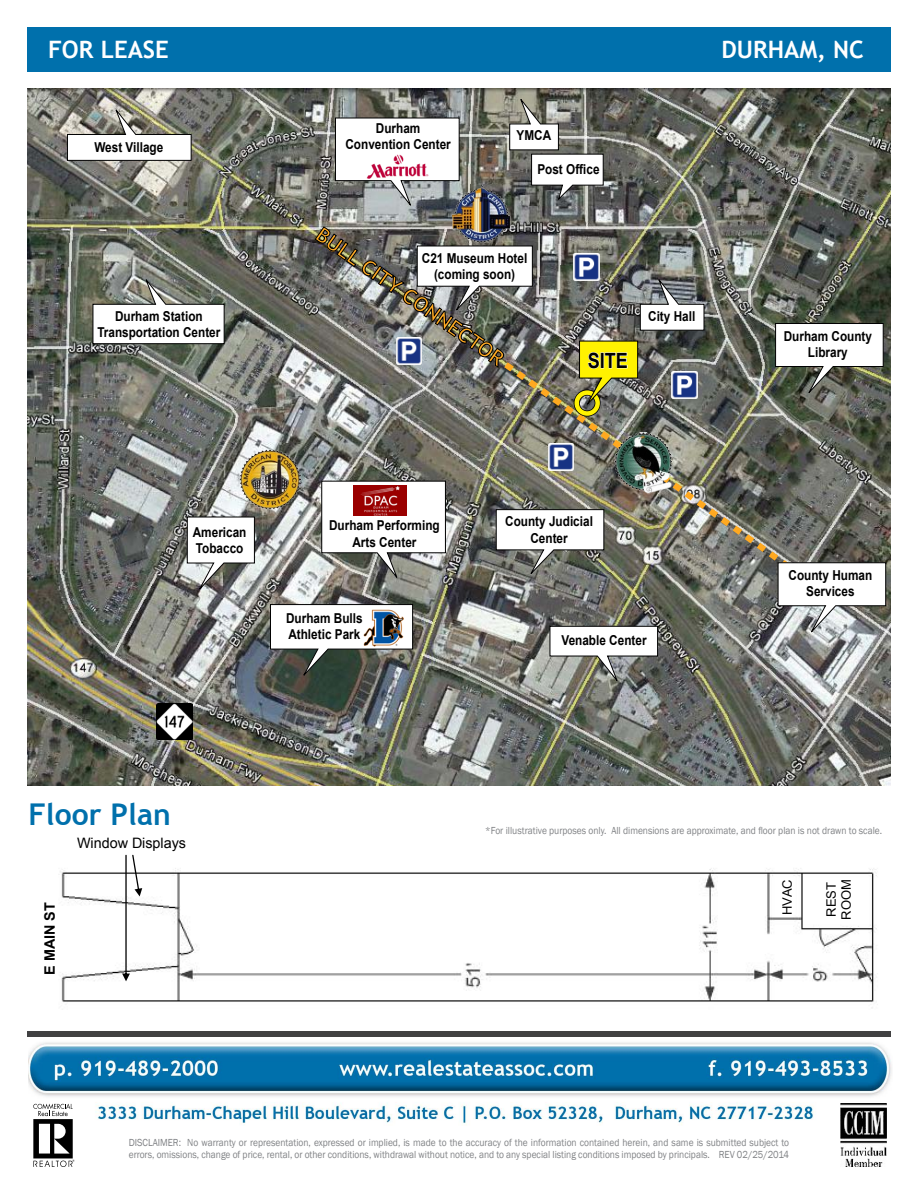
<style>
.page{position:relative;width:918px;height:1188px;background:#fff}
.page>*{position:absolute;margin:0;border:0;box-sizing:border-box;transform-origin:0 0}
.t1{font:700 30px "Trebuchet MS";color:#0070ac}
.t2{font:700 24px "Trebuchet MS";color:#fff}
.t3{font:700 21px "Arial";color:#000;scale:.86 1}
.t4{font:700 20.85px "Trebuchet MS";color:#ffa920}
.t5{font:14.4px "Arial";color:#000}
.t6{font:700 14.4px "Arial";color:#000}
.t7{font:700 13.65px/16.4px "Arial";color:#000;text-align:center;scale:.86 1}
.t8{font:12.9px/15px "Arial";color:#000}
.t9{font:10.5px/12px "Franklin Gothic";color:#808285;scale:.9 1}
</style>
<div class="page">
<img style="left:27px;top:89px;width:864px;height:697px">
<img style="left:28px;top:1042px;width:864px;height:93px">
<img style="left:841px;top:1104px;width:46px;height:62px">
<svg style="left:33px;top:1104px;width:41px;height:63px"></svg>
<div style="left:27px;top:1031px;width:864px;height:6px;background:#414142"></div>
<div style="left:27px;top:27px;width:864px;height:45px;background:#0070ac"></div>
<img style="left:498px;top:356px;width:323px;height:236px">
<svg style="left:270px;top:604px;width:143px;height:76px"></svg>
<svg style="left:321px;top:480px;width:125px;height:102px"></svg>
<svg style="left:549px;top:625px;width:109px;height:60px"></svg>
<svg style="left:186px;top:516px;width:69px;height:78px"></svg>
<svg style="left:777px;top:562px;width:110px;height:75px"></svg>
<svg style="left:495px;top:509px;width:110px;height:69px"></svg>
<svg style="left:639px;top:275px;width:66px;height:56px"></svg>
<div style="left:574px;top:390px;width:27px;height:27px;border:6px solid #000;border-radius:50%"></div>
<div style="left:574px;top:390px;width:26px;height:26px;border:4px solid #fff200;border-radius:50%"></div>
<img style="left:315px;top:226px;width:218px;height:142px">
<svg style="left:92px;top:275px;width:133px;height:69px"></svg>
<svg style="left:67px;top:105px;width:125px;height:56px"></svg>
<svg style="left:335px;top:117px;width:125px;height:93px"></svg>
<img style="left:240px;top:445px;width:60px;height:65px">
<img style="left:450px;top:186px;width:62px;height:59px">
<img style="left:610px;top:432px;width:69px;height:62px">
<img style="left:354px;top:485px;width:53px;height:30px">
<img style="left:364px;top:610px;width:40px;height:36px">
<img style="left:157px;top:703px;width:36px;height:36px">
<img style="left:60px;top:854px;width:817px;height:154px">
<svg style="left:122px;top:855px;width:20px;height:126px"></svg>
<img style="left:367px;top:153px;width:61px;height:25px">
<svg style="left:775px;top:323px;width:109px;height:75px"></svg>
<svg style="left:579px;top:340px;width:59px;height:69px;background:#bcb63c"></svg>
<img style="left:396px;top:337px;width:26px;height:27px">
<img style="left:548px;top:443px;width:26px;height:28px">
<img style="left:574px;top:254px;width:25px;height:27px">
<img style="left:672px;top:371px;width:25px;height:28px">
<svg style="left:509px;top:95px;width:95px;height:107px"></svg>
<h2 class="t2" style="left:48px;top:34px;width:122px">FOR LEASE</h2>
<h2 class="t2" style="left:721px;top:35px;width:144px">DURHAM, NC</h2>
<h3 class="t7" style="left:94px;top:140px;width:82px">West Village</h3>
<h3 class="t7" style="left:97px;top:308px;width:145px">Durham Station<br>Transportation Center</h3>
<h3 class="t7" style="left:345px;top:120px;width:124px">Durham<br>Convention Center</h3>
<h3 class="t7" style="left:517px;top:128px;width:42px">YMCA</h3>
<h3 class="t7" style="left:537px;top:162px;width:74px">Post Office</h3>
<h3 class="t4" style="left:326px;top:222px;width:226px;rotate:35deg">BULL CITY CONNECTOR</h3>
<h3 class="t7" style="left:422px;top:250px;width:124px">C21 Museum Hotel (coming soon)</h3>
<h3 class="t3" style="left:588px;top:347px;width:48px">SITE</h3>
<h3 class="t7" style="left:648px;top:308px;width:56px">City Hall</h3>
<h3 class="t7" style="left:193px;top:524px;width:64px;text-align:left">American<br>Tobacco</h3>
<h3 class="t7" style="left:329px;top:518px;width:130px">Durham Performing<br>Arts Center</h3>
<h3 class="t7" style="left:286px;top:611px;width:91px;text-align:left">Durham Bulls<br>Athletic Park</h3>
<h3 class="t7" style="left:505px;top:514px;width:104px">County Judicial<br>Center</h3>
<h3 class="t7" style="left:561px;top:632px;width:100px">Venable Center</h3>
<h3 class="t7" style="left:784px;top:328px;width:104px">Durham County<br>Library</h3>
<h3 class="t7" style="left:789px;top:567px;width:99px">County Human<br>Services</h3>
<h1 class="t1" style="left:28px;top:795px;width:144px">Floor Plan</h1>
<h3 class="t6" style="left:40px;top:975px;width:74px;rotate:-90deg">E MAIN ST</h3>
<h3 class="t5" style="left:77px;top:834px;width:110px">Window Displays</h3>
<p class="t9" style="left:485px;top:825px;width:443px">*For illustrative purposes only. All dimensions are approximate, and floor plan is not drawn to scale.</p>
<p class="t8" style="left:780px;top:915px;width:38px;rotate:-90deg">HVAC</p>
<p class="t8" style="left:824px;top:920px;width:42px;rotate:-90deg">REST<br>ROOM</p>
<p class="t9" style="left:129px;top:1137px;width:735px">DISCLAIMER: No warranty or representation, expressed or implied, is made to the accuracy of the information contained herein, and same is submitted subject to errors, omissions, change of price, rental, or other conditions, withdrawal without notice, and to any special listing conditions imposed by principals. REV 02/25/2014</p>
</div>
